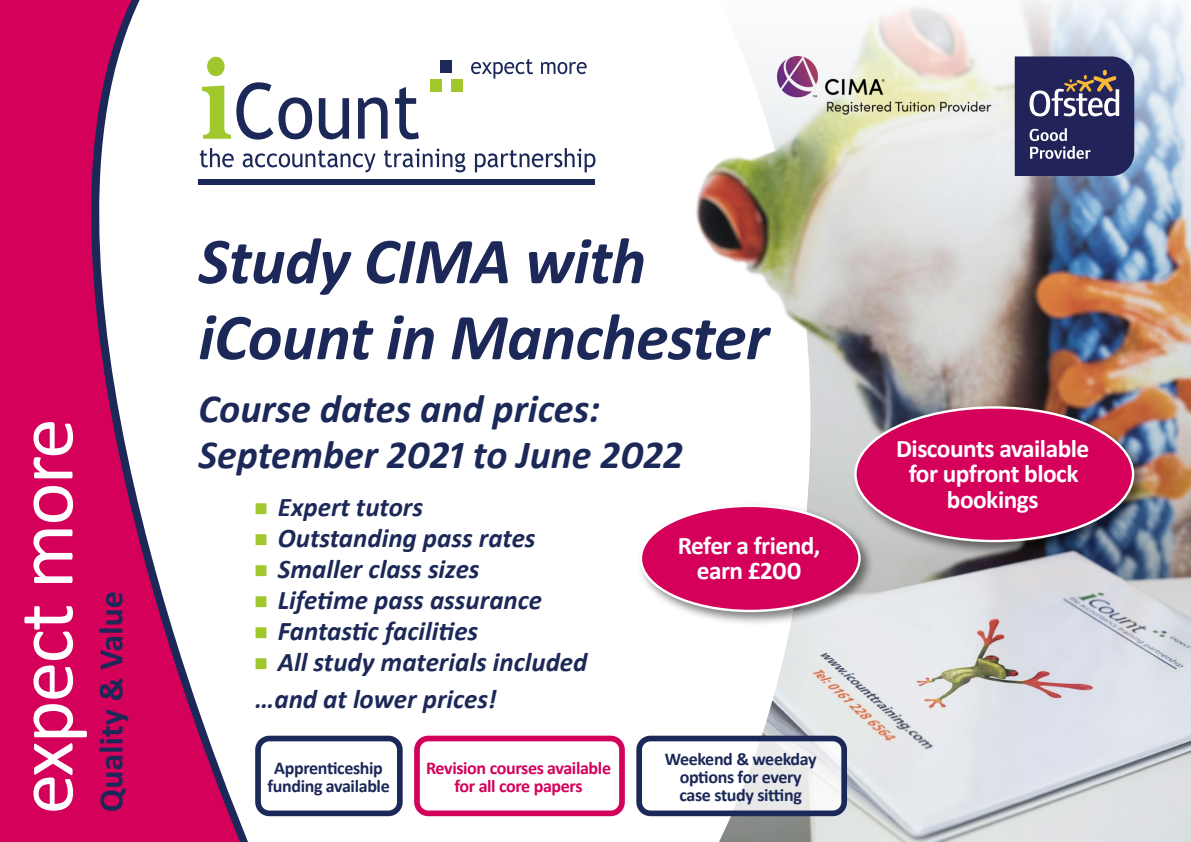
<style>
.page{position:relative;width:1191px;height:842px;background:#fff}
.page>*{position:absolute;margin:0;border:0;box-sizing:border-box;transform-origin:0 0}
.t1{font:italic 700 66px/76px "Calibri";letter-spacing:-.01em;color:#1c2958}
.t2{font:italic 700 40px/46px "Calibri";color:#1c2958}
.t3{font:italic 700 27px/31px "Calibri";color:#1c2958}
.t4{font:700 25.4px/25.4px "Calibri";letter-spacing:-.02em;color:#fff;text-align:center}
.t5{font:700 18px/18px "Calibri";letter-spacing:-.02em;color:#1c2958;text-align:center}
.t6{font:700 18px/18px "Calibri";letter-spacing:-.02em;color:#d4005a;text-align:center}
.s1{font-family:"Universal Std Newswith Comm Pi";font-weight:400;font-style:normal;font-size:21.6px;color:#a0c72c}
</style>
<div class="page">
<img style="left:1090px;top:0;width:101px;height:842px">
<svg style="left:0;top:0;width:247px;height:842px;fill:#d4005a"></svg>
<img style="left:694px;top:0;width:396px;height:842px">
<svg style="left:200px;top:148px;width:34px;height:19px"></svg>
<svg style="left:243px;top:150px;width:132px;height:22px"></svg>
<svg style="left:384px;top:149px;width:81px;height:23px"></svg>
<svg style="left:475px;top:148px;width:120px;height:24px"></svg>
<svg style="left:471px;top:59px;width:62px;height:20px"></svg>
<svg style="left:541px;top:62px;width:45px;height:12px"></svg>
<svg style="left:319px;top:98px;width:30px;height:41px"></svg>
<svg style="left:358px;top:97px;width:29px;height:42px"></svg>
<svg style="left:395px;top:87px;width:24px;height:52px"></svg>
<svg style="left:202px;top:57px;width:110px;height:83px"></svg>
<div style="left:441px;top:60px;width:11px;height:13px;background:#1c2958"></div>
<div style="left:430px;top:79px;width:11px;height:12px;background:#a0c72c"></div>
<div style="left:451px;top:79px;width:11px;height:12px;background:#a0c72c"></div>
<div style="left:198px;top:179px;width:397px;height:6px;background:#1c2958"></div>
<svg style="left:99px;top:709px;width:29px;height:102px"></svg>
<svg style="left:100px;top:679px;width:23px;height:21px"></svg>
<svg style="left:99px;top:592px;width:24px;height:77px"></svg>
<svg style="left:33px;top:743px;width:40px;height:68px"></svg>
<svg style="left:24px;top:606px;width:63px;height:131px"></svg>
<svg style="left:33px;top:529px;width:40px;height:54px"></svg>
<svg style="left:33px;top:486px;width:40px;height:36px"></svg>
<svg style="left:33px;top:422px;width:40px;height:56px"></svg>
<svg style="left:1014px;top:56px;width:120px;height:120px"></svg>
<div style="left:414px;top:736px;width:211px;height:80px;border:6px solid #d20159;border-radius:11px"></div>
<div style="left:639px;top:738px;width:205px;height:75px;background:linear-gradient(to right,#fff,#eaebeb);border-radius:11px"></div>
<div style="left:636px;top:736px;width:211px;height:80px;border:6px solid #1c2958;border-radius:11px"></div>
<div style="left:255px;top:736px;width:148px;height:80px;border:6px solid #1c2958;border-radius:11px"></div>
<img style="left:777px;top:57px;width:231px;height:82px">
<div style="left:851px;top:403px;width:297px;height:154px;background:#000;opacity:.5"></div>
<div style="left:855px;top:407px;width:278px;height:134px;background:#d4005a;border-radius:50%"></div>
<div style="left:637px;top:502px;width:237px;height:124px;background:#000;opacity:.5"></div>
<div style="left:641px;top:506px;width:218px;height:105px;background:#d4005a;border-radius:50%"></div>
<h1 class="t1" style="left:198px;top:221px;width:572px">Study CIMA with iCount in Manchester</h1>
<h2 class="t2" style="left:198px;top:384px;width:486px">Course dates and prices:<br>September 2021 to June 2022</h2>
<p class="t3" style="left:255px;top:491px;width:334px"><span class="s1">◾</span> Expert tutors<br><span class="s1">◾</span> Outstanding pass rates<br><span class="s1">◾</span> Smaller class sizes<br><span class="s1">◾</span> Lifetime pass assurance<br><span class="s1">◾</span> Fantastic facilities<br><span class="s1">◾</span> All study materials included</p>
<p class="t3" style="left:255px;top:683px;width:243px">…and at lower prices!</p>
<p class="t4" style="left:678px;top:532px;width:144px">Refer a friend, earn £200</p>
<p class="t5" style="left:267px;top:758px;width:124px">Apprenticeship funding available</p>
<p class="t6" style="left:426px;top:758px;width:186px">Revision courses available for all core papers</p>
<p class="t5" style="left:665px;top:749px;width:153px">Weekend &amp; weekday options for every case study sitting</p>
<p class="t4" style="left:896px;top:435px;width:195px">Discounts available for upfront block bookings</p>
</div>
